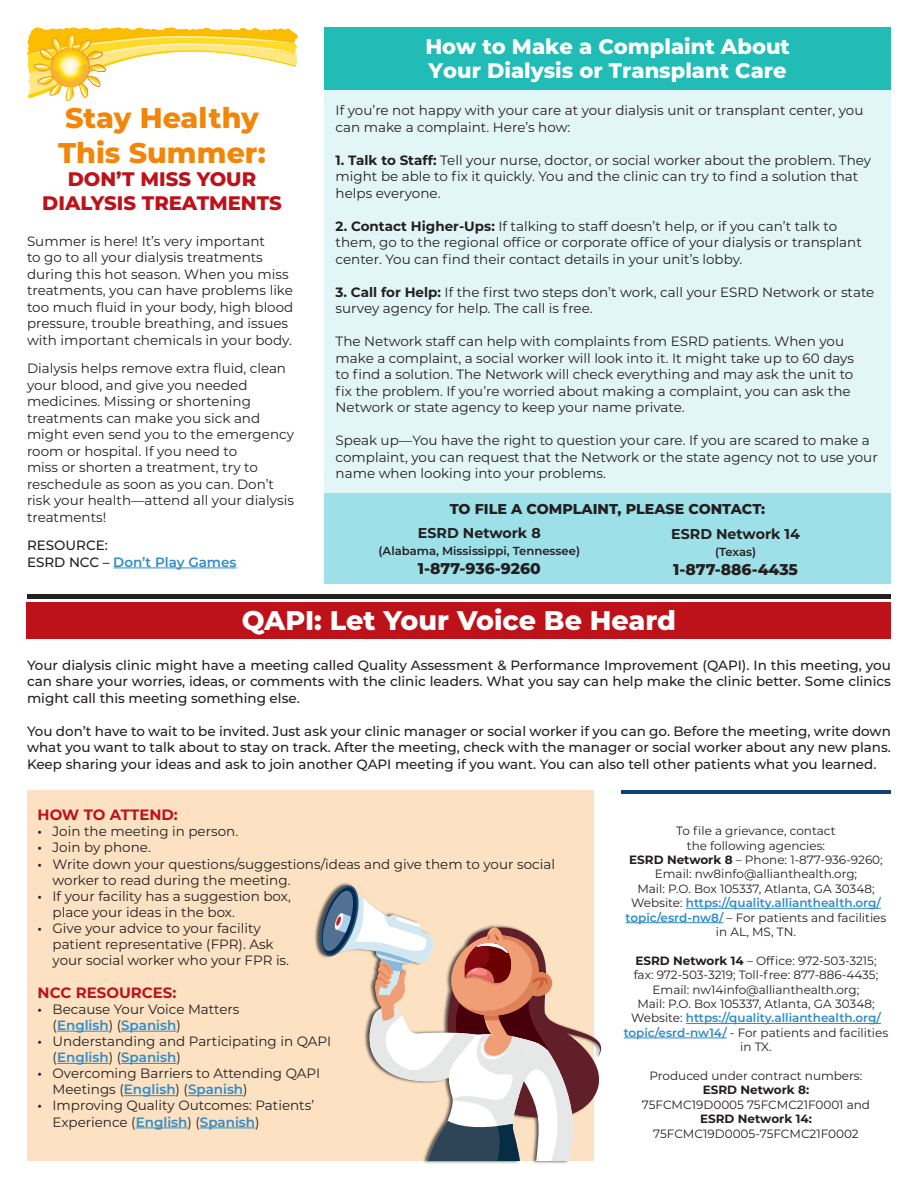
<style>
.page{position:relative;width:918px;height:1188px;background:#fff}
.page>*{position:absolute;margin:0;border:0;box-sizing:border-box;transform-origin:0 0}
.t1{font:800 28.5px/34.2px "Montserrat";color:#f28609}
.t2{font:800 27px "Montserrat";color:#fff}
.t3{font:800 21px/24px "Montserrat";color:#fff}
.t4{font:800 19.65px/23.5px "Montserrat";color:#be121a;text-align:center}
.t5{font:800 15.6px "Montserrat";color:#231f20}
.t6{font:700 15px "Montserrat";color:#be121a}
.t7{font:800 14.25px "Montserrat";color:#231f20}
.t8{font:700 14.25px "Montserrat";color:#231f20}
.t9{font:13.5px/16.5px "Montserrat";color:#231f20}
.t10{font:500 13.5px/16.5px "Montserrat";color:#231f20;text-align:justify}
.t11{font:600 13.5px "Montserrat";color:#2f8cc9}
.t12{font:12px/14.4px "Montserrat";color:#231f20;text-align:center}
.t13{font:600 11.7px "Montserrat";color:#231f20}
.s1{font-weight:700}
.s2{font-weight:600;color:#2f8cc9}
.s3{font-weight:600}
.s4{font-weight:400;color:#231f20}
</style>
<div class="page">
<div style="left:27px;top:791px;width:567px;height:370px;background:#fce1c2"></div>
<div style="left:324px;top:75px;width:567px;height:445px;background:#e2f6f8"></div>
<div style="left:27px;top:602px;width:864px;height:37px;background:#be121a"></div>
<hr style="left:113px;top:568px;width:124px;height:1px;background:#2f8cc9">
<hr style="left:57px;top:1031px;width:52px;height:1px;background:#2f8cc9">
<hr style="left:121px;top:1031px;width:55px;height:1px;background:#2f8cc9">
<hr style="left:57px;top:1063px;width:52px;height:1px;background:#2f8cc9">
<hr style="left:121px;top:1063px;width:55px;height:1px;background:#2f8cc9">
<hr style="left:124px;top:1095px;width:52px;height:1px;background:#2f8cc9">
<hr style="left:188px;top:1095px;width:55px;height:1px;background:#2f8cc9">
<hr style="left:136px;top:1128px;width:52px;height:1px;background:#2f8cc9">
<hr style="left:200px;top:1128px;width:55px;height:1px;background:#2f8cc9">
<div style="left:324px;top:27px;width:567px;height:63px;background:#20bcb5"></div>
<div style="left:324px;top:494px;width:567px;height:90px;background:#9de0e8"></div>
<img style="left:27px;top:27px;width:270px;height:74px">
<div style="left:314px;top:882px;width:287px;height:282px;background:#231f20;opacity:.75"></div>
<svg style="left:319px;top:884px;width:282px;height:277px"></svg>
<div style="left:27px;top:594px;width:864px;height:5px;background:#231f20"></div>
<hr style="left:621px;top:791px;width:270px;height:3px;background:#0e4174">
<hr style="left:686px;top:908px;width:195px;height:1px;background:#2f8cc9">
<hr style="left:626px;top:922px;width:97px;height:1px;background:#2f8cc9">
<hr style="left:686px;top:1023px;width:195px;height:1px;background:#2f8cc9">
<hr style="left:624px;top:1038px;width:103px;height:1px;background:#2f8cc9">
<p class="t3" style="left:425px;top:33px;width:366px">How to Make a Complaint About<br>Your Dialysis or Transplant Care</p>
<p class="t9" style="left:336px;top:101px;width:529px">If you’re not happy with your care at your dialysis unit or transplant center, you can make a complaint. Here’s how:</p>
<p class="t9" style="left:336px;top:151px;width:537px"><span class="s1">1. Talk to Staff:</span> Tell your nurse, doctor, or social worker about the problem. They might be able to fix it quickly. You and the clinic can try to find a solution that helps everyone.</p>
<p class="t9" style="left:336px;top:217px;width:528px"><span class="s1">2. Contact Higher-Ups:</span> If talking to staff doesn’t help, or if you can’t talk to them, go to the regional office or corporate office of your dialysis or transplant center. You can find their contact details in your unit’s lobby.</p>
<p class="t9" style="left:336px;top:283px;width:540px"><span class="s1">3. Call for Help:</span> If the first two steps don’t work, call your ESRD Network or state survey agency for help. The call is free.</p>
<p class="t9" style="left:336px;top:332px;width:520px">The Network staff can help with complaints from ESRD patients. When you make a complaint, a social worker will look into it. It might take up to 60 days to find a solution. The Network will check everything and may ask the unit to fix the problem. If you’re worried about making a complaint, you can ask the Network or state agency to keep your name private.</p>
<p class="t9" style="left:336px;top:431px;width:544px">Speak up—You have the right to question your care. If you are scared to make a complaint, you can request that the Network or the state agency not to use your name when looking into your problems.</p>
<p class="t1" style="left:58px;top:100px;width:209px">Stay Healthy<br>This Summer:</p>
<p class="t4" style="left:42px;top:166px;width:241px">DON’T MISS YOUR<br>DIALYSIS TREATMENTS</p>
<p class="t9" style="left:27px;top:232px;width:268px">Summer is here! It’s very important<br>to go to all your dialysis treatments during this hot season. When you miss treatments, you can have problems like too much fluid in your body, high blood pressure, trouble breathing, and issues with important chemicals in your body.</p>
<p class="t9" style="left:27px;top:360px;width:268px">Dialysis helps remove extra fluid, clean your blood, and give you needed medicines. Missing or shortening treatments can make you sick and might even send you to the emergency room or hospital. If you need to<br>miss or shorten a treatment, try to reschedule as soon as you can. Don’t risk your health—attend all your dialysis treatments!</p>
<p class="t10" style="left:27px;top:536px;width:211px">RESOURCE:<br>ESRD NCC – <span class="s2">Don’t Play Games</span></p>
<p class="t7" style="left:450px;top:498px;width:317px">TO FILE A COMPLAINT, PLEASE CONTACT:</p>
<p class="t8" style="left:671px;top:524px;width:130px">ESRD Network 14</p>
<p class="t13" style="left:715px;top:543px;width:43px">(Texas)</p>
<p class="t5" style="left:673px;top:558px;width:126px">1-877-886-4435</p>
<p class="t2" style="left:242px;top:601px;width:436px">QAPI: Let Your Voice Be Heard</p>
<p class="t10" style="left:27px;top:656px;width:866px">Your dialysis clinic might have a meeting called Quality Assessment &amp; Performance Improvement (QAPI). In this meeting, you can share your worries, ideas, or comments with the clinic leaders. What you say can help make the clinic better. Some clinics might call this meeting something else.</p>
<p class="t10" style="left:27px;top:722px;width:865px">You don’t have to wait to be invited. Just ask your clinic manager or social worker if you can go. Before the meeting, write down what you want to talk about to stay on track. After the meeting, check with the manager or social worker about any new plans.<br>Keep sharing your ideas and ask to join another QAPI meeting if you want. You can also tell other patients what you learned.</p>
<p class="t8" style="left:418px;top:523px;width:124px">ESRD Network 8</p>
<p class="t13" style="left:379px;top:543px;width:203px">(Alabama, Mississippi, Tennessee)</p>
<p class="t5" style="left:418px;top:557px;width:125px">1-877-936-9260</p>
<p class="t6" style="left:38px;top:804px;width:142px">HOW TO ATTEND:</p>
<p class="t9" style="left:38px;top:823px;width:202px"><span class="s3">•</span> Join the meeting in person.</p>
<p class="t9" style="left:38px;top:839px;width:115px"><span class="s3">•</span> Join by phone.</p>
<p class="t9" style="left:53px;top:855px;width:504px;text-indent:-15px"><span class="s3">•</span> Write down your questions/suggestions/ideas and give them to your social worker to read during the meeting.</p>
<p class="t9" style="left:38px;top:887px;width:255px"><span class="s3">•</span> If your facility has a suggestion box,</p>
<p class="t9" style="left:53px;top:903px;width:184px">place your ideas in the box.</p>
<p class="t9" style="left:38px;top:920px;width:225px"><span class="s3">•</span> Give your advice to your facility</p>
<p class="t9" style="left:53px;top:936px;width:223px">patient representative (FPR). Ask</p>
<p class="t9" style="left:53px;top:952px;width:238px">your social worker who your FPR is.</p>
<p class="t6" style="left:38px;top:981px;width:140px">NCC RESOURCES:</p>
<p class="t9" style="left:38px;top:1000px;width:203px"><span class="s3">•</span> Because Your Voice Matters</p>
<p class="t11" style="left:53px;top:1015px;width:130px"><span class="s4">(</span>English<span class="s4">) (</span>Spanish<span class="s4">)</span></p>
<p class="t9" style="left:38px;top:1032px;width:295px"><span class="s3">•</span> Understanding and Participating in QAPI</p>
<p class="t11" style="left:53px;top:1048px;width:130px"><span class="s4">(</span>English<span class="s4">) (</span>Spanish<span class="s4">)</span></p>
<p class="t9" style="left:38px;top:1065px;width:284px"><span class="s3">•</span> Overcoming Barriers to Attending QAPI</p>
<p class="t11" style="left:53px;top:1080px;width:197px"><span class="s4">Meetings (</span>English<span class="s4">) (</span>Spanish<span class="s4">)</span></p>
<p class="t9" style="left:38px;top:1097px;width:278px"><span class="s3">•</span> Improving Quality Outcomes: Patients’</p>
<p class="t9" style="left:53px;top:1113px;width:209px">Experience (<span class="s2">English</span>) (<span class="s2">Spanish</span>)</p>
<p class="t12" style="left:626px;top:823px;width:262px">To file a grievance, contact<br>the following agencies:<br><span class="s1">ESRD Network 8</span> – Phone: 1-877-936-9260; Email: nw8info@allianthealth.org;<br>Mail: P.O. Box 105337, Atlanta, GA 30348; Website: <span class="s2">https://quality.allianthealth.org/ topic/esrd-nw8/</span> – For patients and facilities in AL, MS, TN.</p>
<p class="t12" style="left:624px;top:953px;width:266px"><span class="s1">ESRD Network 14</span> – Office: 972-503-3215;<br>fax: 972-503-3219; Toll-free: 877-886-4435; Email: nw14info@allianthealth.org;<br>Mail: P.O. Box 105337, Atlanta, GA 30348; Website: <span class="s2">https://quality.allianthealth.org/ topic/esrd-nw14/</span> - For patients and facilities in TX.</p>
<p class="t12" style="left:642px;top:1068px;width:230px">Produced under contract numbers:<br><span class="s1">ESRD Network 8:<br></span>75FCMC19D0005 75FCMC21F0001 and<br><span class="s1">ESRD Network 14:<br></span>75FCMC19D0005-75FCMC21F0002</p>
</div>
